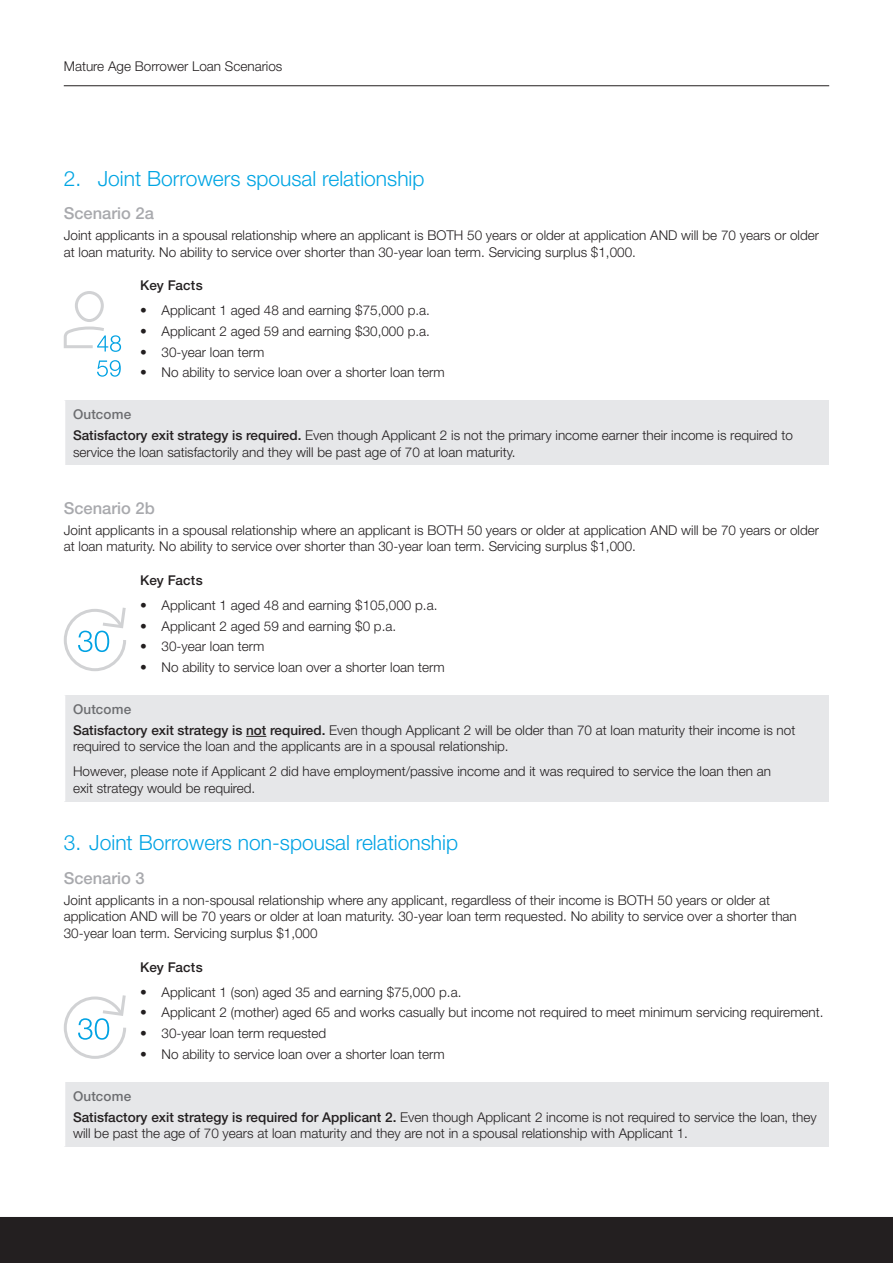
<style>
.page{position:relative;width:893px;height:1263px;background:#fff}
.page>*{position:absolute;margin:0;border:0;box-sizing:border-box;transform-origin:0 0}
.t1{font:300 21px "Helvetica Neue";color:#00a3e4}
.t2{font:300 21px "Helvetica Neue";color:#00a5e3}
.t3{font:500 16.5px "Helvetica Neue";color:#a8a9ad}
.t4{font:300 13.5px/16.5px "Helvetica Neue";color:#231f20}
.t5{font:500 13.5px "Helvetica Neue";letter-spacing:.005em;color:#231f20}
.s1{font-weight:400}
.s2{font-weight:500;color:#6c6d70}
.s3{font-weight:500}
</style>
<div class="page">
<hr style="left:64px;top:85px;width:765px;height:1px;background:#231f20">
<div style="left:0;top:1217px;width:893px;height:46px;background:#231f20"></div>
<div style="left:65px;top:400px;width:764px;height:65px;background:#e6e7e9"></div>
<div style="left:65px;top:695px;width:764px;height:106px;background:#e6e7e9"></div>
<svg style="left:246px;top:736px;width:20px;height:1px"></svg>
<div style="left:65px;top:1082px;width:764px;height:64px;background:#e6e7e9"></div>
<svg style="left:64px;top:995px;width:62px;height:64px"></svg>
<svg style="left:64px;top:607px;width:62px;height:64px"></svg>
<svg style="left:63px;top:291px;width:58px;height:61px"></svg>
<svg style="left:97px;top:360px;width:24px;height:17px"></svg>
<p class="t4" style="left:64px;top:58px;width:220px">Mature Age Borrower Loan Scenarios</p>
<h1 class="t2" style="left:64px;top:165px;width:362px">2. Joint Borrowers spousal relationship</h1>
<p class="t3" style="left:64px;top:204px;width:92px">Scenario 2a</p>
<p class="t4" style="left:64px;top:227px;width:757px">Joint applicants in a spousal relationship where an applicant is BOTH 50 years or older at application AND will be 70 years or older at loan maturity. No ability to service over shorter than 30-year loan term. Servicing surplus $1,000.</p>
<p class="t5" style="left:140px;top:277px;width:64px">Key Facts</p>
<p class="t4" style="left:140px;top:302px;width:291px"><span class="s1">•</span> Applicant 1 aged 48 and earning $75,000 p.a.</p>
<p class="t4" style="left:140px;top:322px;width:291px"><span class="s1">•</span> Applicant 2 aged 59 and earning $30,000 p.a.</p>
<p class="t4" style="left:140px;top:343px;width:126px"><span class="s1">•</span> 30-year loan term</p>
<p class="t4" style="left:140px;top:364px;width:306px"><span class="s1">•</span> No ability to service loan over a shorter loan term</p>
<p class="t4" style="left:73px;top:404px;width:721px;line-height:20.7px"><span class="s2">Outcome<br></span><span class="s3">Satisfactory exit strategy is required.</span> Even though Applicant 2 is not the primary income earner their income is required to</p>
<p class="t4" style="left:73px;top:443px;width:444px">service the loan satisfactorily and they will be past age of 70 at loan maturity.</p>
<p class="t3" style="left:64px;top:498px;width:93px">Scenario 2b</p>
<p class="t4" style="left:64px;top:522px;width:757px">Joint applicants in a spousal relationship where an applicant is BOTH 50 years or older at application AND will be 70 years or older at loan maturity. No ability to service over shorter than 30-year loan term. Servicing surplus $1,000.</p>
<p class="t5" style="left:140px;top:572px;width:64px">Key Facts</p>
<p class="t4" style="left:140px;top:597px;width:299px"><span class="s1">•</span> Applicant 1 aged 48 and earning $105,000 p.a.</p>
<p class="t4" style="left:140px;top:617px;width:257px"><span class="s1">•</span> Applicant 2 aged 59 and earning $0 p.a.</p>
<p class="t4" style="left:140px;top:638px;width:126px"><span class="s1">•</span> 30-year loan term</p>
<p class="t4" style="left:140px;top:659px;width:306px"><span class="s1">•</span> No ability to service loan over a shorter loan term</p>
<p class="t4" style="left:73px;top:699px;width:724px;line-height:20.7px"><span class="s2">Outcome<br></span><span class="s3">Satisfactory exit strategy is not required.</span> Even though Applicant 2 will be older than 70 at loan maturity their income is not</p>
<p class="t4" style="left:73px;top:734px;width:699px;line-height:25px">required to service the loan and the applicants are in a spousal relationship.<br>However, please note if Applicant 2 did have employment/passive income and it was required to service the loan then an</p>
<p class="t4" style="left:73px;top:780px;width:184px">exit strategy would be required.</p>
<h1 class="t1" style="left:64px;top:830px;width:396px">3. Joint Borrowers non-spousal relationship</h1>
<p class="t3" style="left:64px;top:868px;width:83px">Scenario 3</p>
<p class="t4" style="left:64px;top:892px;width:734px">Joint applicants in a non-spousal relationship where any applicant, regardless of their income is BOTH 50 years or older at application AND will be 70 years or older at loan maturity. 30-year loan term requested. No ability to service over a shorter than<br>30-year loan term. Servicing surplus $1,000</p>
<p class="t5" style="left:140px;top:959px;width:64px">Key Facts</p>
<p class="t4" style="left:140px;top:983px;width:323px"><span class="s1">•</span> Applicant 1 (son) aged 35 and earning $75,000 p.a.</p>
<p class="t4" style="left:140px;top:1004px;width:685px"><span class="s1">•</span> Applicant 2 (mother) aged 65 and works casually but income not required to meet minimum servicing requirement.</p>
<p class="t4" style="left:140px;top:1025px;width:188px"><span class="s1">•</span> 30-year loan term requested</p>
<p class="t4" style="left:140px;top:1045px;width:306px"><span class="s1">•</span> No ability to service loan over a shorter loan term</p>
<p class="t4" style="left:73px;top:1085px;width:745px;line-height:20.7px"><span class="s2">Outcome<br></span><span class="s3">Satisfactory exit strategy is required for Applicant 2.</span> Even though Applicant 2 income is not required to service the loan, they</p>
<p class="t4" style="left:73px;top:1125px;width:616px">will be past the age of 70 years at loan maturity and they are not in a spousal relationship with Applicant 1.</p>
</div>
